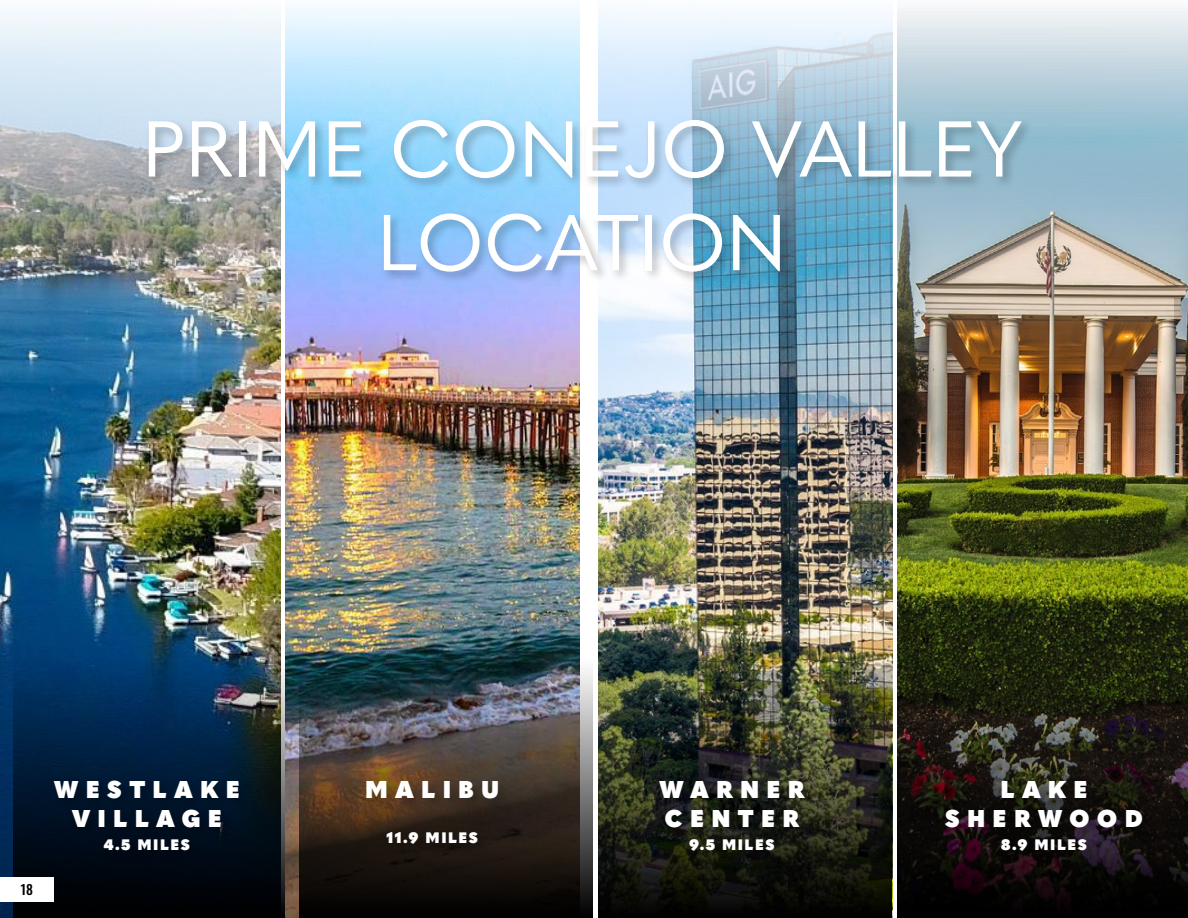
<style>
.page{position:relative;width:1188px;height:918px;background:#fff}
.page>*{position:absolute;margin:0;border:0;box-sizing:border-box;transform-origin:0 0}
.t1{font:78px/93.6px "Quasimoda";color:#fff;text-align:center}
.t2{font:800 24px/28.8px "Quasimoda";letter-spacing:.3em;color:#fff;text-align:center}
.t3{font:800 15px "Quasimoda";letter-spacing:.1em;color:#fff}
.t4{font:500 13.5px "Oswald";color:#000}
</style>
<div class="page">
<img style="left:0;top:11px;width:280px;height:907px">
<svg style="left:14px;top:660px;width:271px;height:258px;background:#082038"></svg>
<div style="left:51px;top:778px;width:201px;height:85px;background:#000;opacity:.25"></div>
<img style="left:285px;top:8px;width:294px;height:910px">
<img style="left:299px;top:660px;width:294px;height:258px">
<div style="left:363px;top:778px;width:149px;height:79px;background:#000;opacity:.25"></div>
<img style="left:599px;top:11px;width:293px;height:649px">
<img style="left:599px;top:660px;width:293px;height:258px">
<div style="left:657px;top:778px;width:160px;height:85px;background:#000;opacity:.25"></div>
<img style="left:897px;top:8px;width:291px;height:652px">
<svg style="left:897px;top:660px;width:291px;height:258px;background:#1a1810"></svg>
<div style="left:943px;top:778px;width:212px;height:85px;background:#000;opacity:.25"></div>
<div style="left:145px;top:116px;width:889px;height:168px;background:#000;opacity:.25"></div>
<div style="left:0;top:877px;width:54px;height:25px;background:#fff"></div>
<h1 class="t1" style="left:142px;top:97px;width:881px">PRIME CONEJO VALLEY<br>LOCATION</h1>
<p class="t4" style="left:21px;top:882px;width:14px">18</p>
<p class="t2" style="left:54px;top:774px;width:188px">WESTLAKE<br>VILLAGE</p>
<p class="t3" style="left:104px;top:832px;width:88px">4.5 MILES</p>
<p class="t2" style="left:365px;top:774px;width:136px">MALIBU</p>
<p class="t3" style="left:387px;top:826px;width:93px">11.9 MILES</p>
<p class="t2" style="left:659px;top:774px;width:147px;text-align:left">WARNER<br>CENTER</p>
<p class="t3" style="left:689px;top:832px;width:87px">9.5 MILES</p>
<p class="t2" style="left:945px;top:774px;width:199px">LAKE<br>SHERWOOD</p>
<p class="t3" style="left:1001px;top:832px;width:87px">8.9 MILES</p>
</div>
